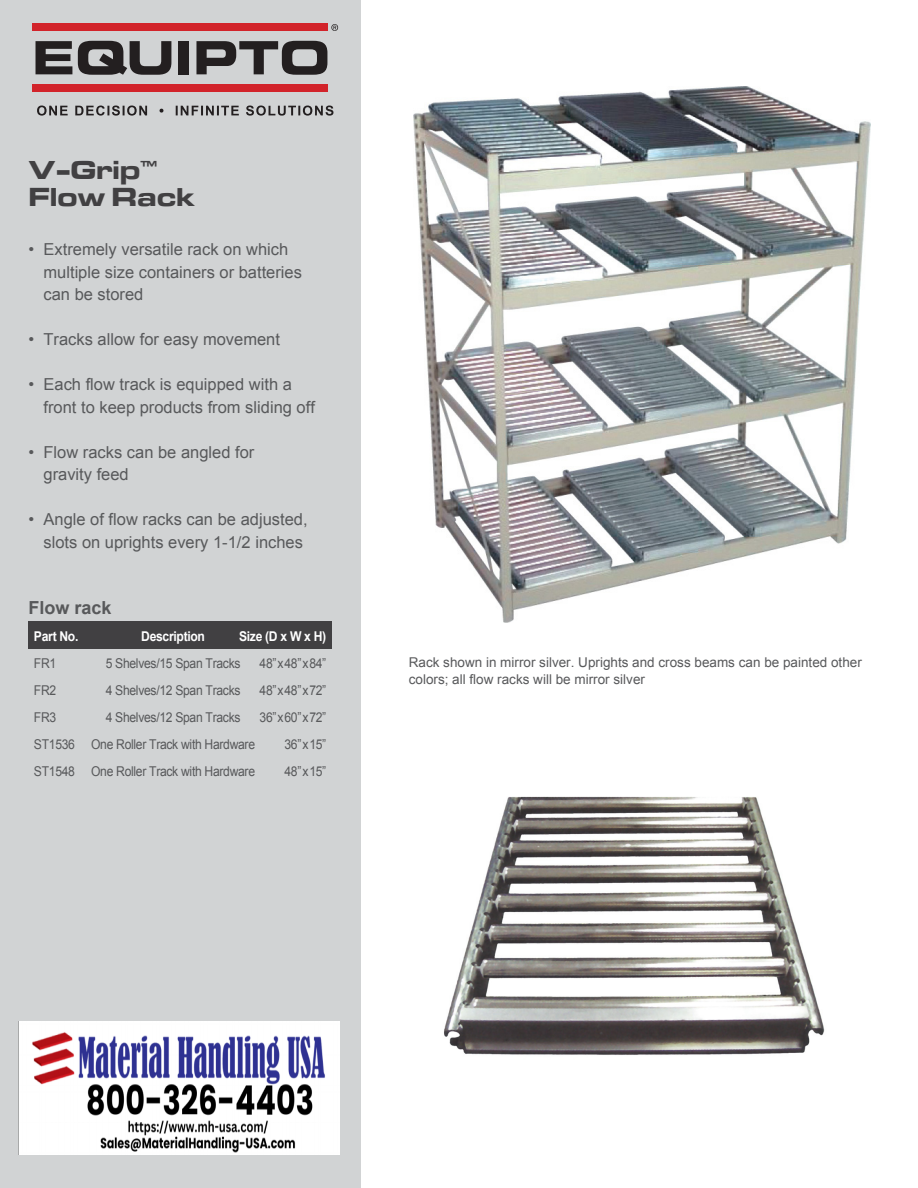
<style>
.page{position:relative;width:918px;height:1188px;background:#fff}
.page>*{position:absolute;margin:0;border:0;box-sizing:border-box;transform-origin:0 0}
.t1{font:700 expanded 27px/27px "Eurostile MN";color:#414042}
.t2{font:700 18px "Arial";color:#58595b}
.t3{font:16.5px/22.5px "Arial";color:#58595b}
.t4{font:13.5px "Arial";letter-spacing:-.025em;color:#58595b;scale:.9 1}
.t5{font:13.5px/16.5px "Arial";color:#58595b}
.t6{font:700 13.5px "Arial";letter-spacing:-.025em;color:#fff;scale:.9 1}
</style>
<div class="page">
<div style="left:0;top:0;width:361px;height:1188px;background:#d1d3d4"></div>
<svg style="left:37px;top:106px;width:296px;height:10px"></svg>
<div style="left:32px;top:23px;width:296px;height:8px;background:#d2232a"></div>
<div style="left:32px;top:84px;width:296px;height:8px;background:#d2232a"></div>
<svg style="left:36px;top:41px;width:36px;height:33px"></svg>
<svg style="left:78px;top:41px;width:93px;height:34px"></svg>
<div style="left:179px;top:41px;width:10px;height:33px;background:#231f20"></div>
<svg style="left:196px;top:41px;width:131px;height:34px"></svg>
<svg style="left:331px;top:24px;width:7px;height:7px"></svg>
<div style="left:28px;top:621px;width:304px;height:28px;background:#414042"></div>
<img style="left:414px;top:86px;width:457px;height:537px">
<img style="left:444px;top:796px;width:381px;height:259px">
<img style="left:18px;top:1021px;width:322px;height:133px">
<h1 class="t1" style="left:28px;top:156px;width:168px">V-Grip<sup>™<br></sup>Flow Rack</h1>
<p class="t3" style="left:43px;top:238px;width:260px;text-indent:-15px">• Extremely versatile rack on which multiple size containers or batteries can be stored</p>
<p class="t3" style="left:28px;top:328px;width:253px">• Tracks allow for easy movement</p>
<p class="t3" style="left:43px;top:373px;width:273px;text-indent:-15px">• Each flow track is equipped with a front to keep products from sliding off</p>
<p class="t3" style="left:43px;top:441px;width:212px;text-indent:-15px">• Flow racks can be angled for gravity feed</p>
<p class="t3" style="left:28px;top:508px;width:281px;text-align:right">• Angle of flow racks can be adjusted, slots on uprights every 1-1/2 inches</p>
<p class="t2" style="left:28px;top:595px;width:85px">Flow rack</p>
<p class="t6" style="left:34px;top:627px;width:51px">Part No.</p>
<p class="t6" style="left:141px;top:627px;width:72px">Description</p>
<p class="t6" style="left:239px;top:627px;width:98px">Size (D x W x H)</p>
<p class="t4" style="left:34px;top:654px;width:26px">FR1</p>
<p class="t4" style="left:106px;top:654px;width:151px">5 Shelves/15 Span Tracks</p>
<p class="t4" style="left:260px;top:654px;width:76px">48”x48”x84”</p>
<p class="t4" style="left:34px;top:681px;width:26px">FR2</p>
<p class="t4" style="left:106px;top:681px;width:151px">4 Shelves/12 Span Tracks</p>
<p class="t4" style="left:260px;top:681px;width:76px">48”x48”x72”</p>
<p class="t4" style="left:34px;top:708px;width:26px">FR3</p>
<p class="t4" style="left:106px;top:708px;width:151px">4 Shelves/12 Span Tracks</p>
<p class="t4" style="left:260px;top:708px;width:76px">36”x60”x72”</p>
<p class="t4" style="left:34px;top:735px;width:247px">ST1536 One Roller Track with Hardware</p>
<p class="t4" style="left:284px;top:735px;width:48px">36”x15”</p>
<p class="t4" style="left:34px;top:762px;width:247px">ST1548 One Roller Track with Hardware</p>
<p class="t4" style="left:284px;top:762px;width:48px">48”x15”</p>
<p class="t5" style="left:409px;top:655px;width:455px">Rack shown in mirror silver. Uprights and cross beams can be painted other colors; all flow racks will be mirror silver</p>
</div>
